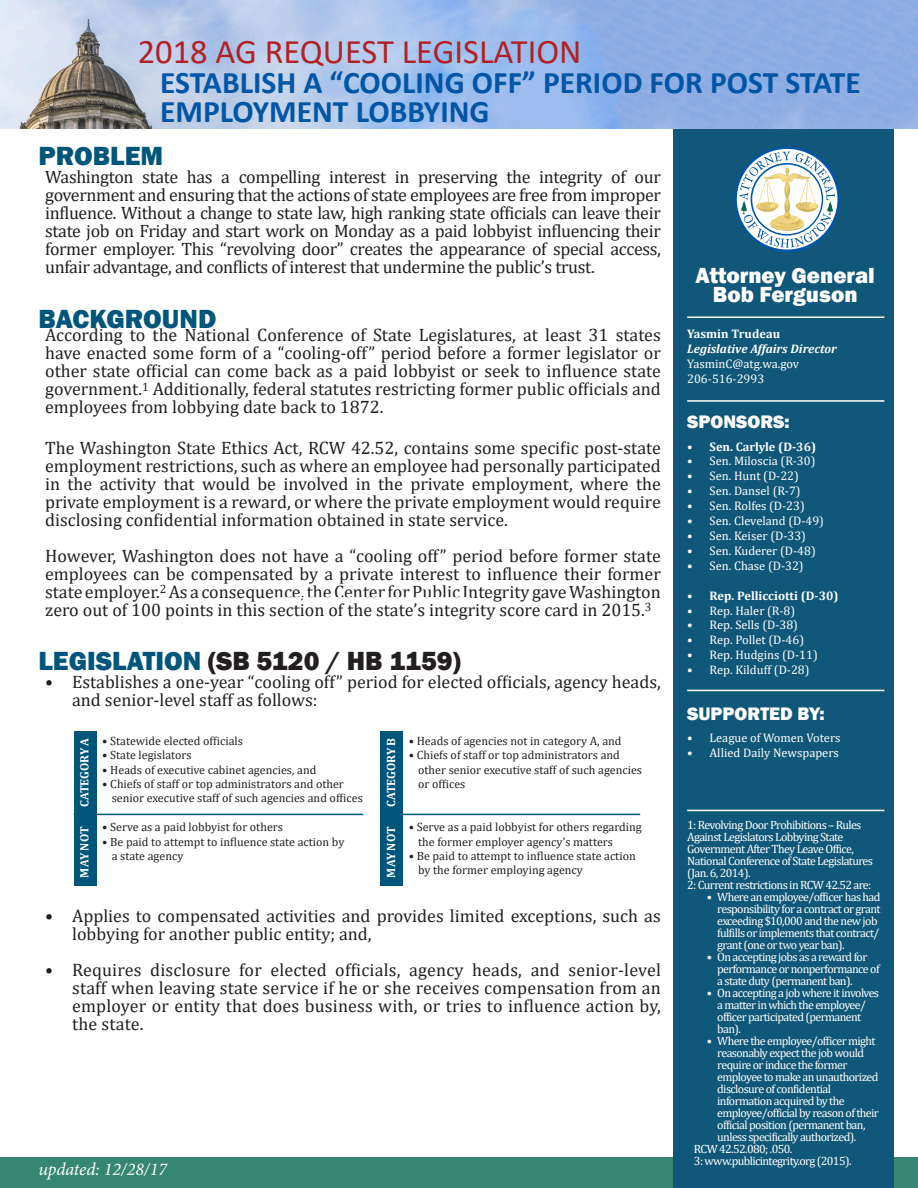
<style>
.page{position:relative;width:918px;height:1188px;background:#fff}
.page>*{position:absolute;margin:0;border:0;box-sizing:border-box;transform-origin:0 0}
.t1{font:34.5px "Calibri";color:#b02225}
.t2{font:700 31.5px/28.5px "Calibri";color:#0155a5}
.t3{font:800 27px "Franklin Gothic";color:#231f20}
.t4{font:800 27px "Franklin Gothic";color:#00567a}
.t5{font:800 22.5px "Franklin Gothic";color:#fff}
.t6{font:800 18.6px "Franklin Gothic";color:#fff}
.t7{font:18px/18px "Cambria";color:#231f20;text-align:justify}
.t8{font:italic 18px "Minion Pro";letter-spacing:-.005em;color:#fff}
.t9{font:12.45px "Cambria";color:#fff}
.t10{font:700 12.45px "Cambria";color:#fff}
.t11{font:italic 700 12.45px "Cambria";color:#fff}
.t12{font:12px/12px "Cambria";letter-spacing:-.05em;color:#fff}
.t13{font:12px "Cambria";color:#231f20}
.t14{font:700 12px "Cambria";color:#fff}
.s1{color:#00567a}
</style>
<div class="page">
<div style="left:0;top:1157px;width:918px;height:31px;background:#368772"></div>
<img style="left:0;top:0;width:918px;height:129px">
<div style="left:673px;top:129px;width:221px;height:1059px;background:#115779"></div>
<hr style="left:687px;top:316px;width:197px;height:2px;background:#fff">
<svg style="left:734px;top:146px;width:106px;height:106px"></svg>
<svg style="left:739px;top:151px;width:96px;height:97px;background:#bacace"></svg>
<div style="left:74px;top:731px;width:22px;height:155px;background:#00567a"></div>
<hr style="left:74px;top:814px;width:289px;height:1px;background:#00567a">
<div style="left:381px;top:731px;width:22px;height:155px;background:#00567a"></div>
<hr style="left:381px;top:814px;width:259px;height:1px;background:#00567a">
<hr style="left:687px;top:810px;width:197px;height:1px;background:#fff">
<hr style="left:687px;top:400px;width:197px;height:2px;background:#fff">
<hr style="left:687px;top:690px;width:197px;height:1px;background:#fff">
<p class="t1" style="left:138px;top:27px;width:445px">2018 AG REQUEST LEGISLATION</p>
<p class="t2" style="left:160px;top:68px;width:702px">ESTABLISH A “COOLING OFF” PERIOD FOR POST STATE<br>EMPLOYMENT LOBBYING</p>
<p class="t4" style="left:38px;top:139px;width:126px">PROBLEM</p>
<p class="t7" style="left:45px;top:168px;width:617px">Washington state has a compelling interest in preserving the integrity of our government and ensuring that the actions of state employees are free from improper influence. Without a change to state law, high ranking state officials can leave their state job on Friday and start work on Monday as a paid lobbyist influencing their former employer. This “revolving door” creates the appearance of special access, unfair advantage, and conflicts of interest that undermine the public’s trust.</p>
<p class="t4" style="left:38px;top:301px;width:179px">BACKGROUND</p>
<p class="t7" style="left:45px;top:326px;width:617px">According to the National Conference of State Legislatures, at least 31 states have enacted some form of a “cooling-off” period before a former legislator or other state official can come back as a paid lobbyist or seek to influence state government.<sup>1</sup> Additionally, federal statutes restricting former public officials and employees from lobbying date back to 1872.</p>
<p class="t7" style="left:45px;top:439px;width:617px">The Washington State Ethics Act, RCW 42.52, contains some specific post-state employment restrictions, such as where an employee had personally participated in the activity that would be involved in the private employment, where the private employment is a reward, or where the private employment would require disclosing confidential information obtained in state service.</p>
<p class="t7" style="left:45px;top:547px;width:617px">However, Washington does not have a “cooling off” period before former state employees can be compensated by a private interest to influence their former state employer.<sup>2</sup> As a consequence, the Center for Public Integrity gave Washington zero out of 100 points in this section of the state’s integrity score card in 2015.<sup>3</sup></p>
<p class="t3" style="left:38px;top:644px;width:424px"><span class="s1">LEGISLATION</span> (SB 5120 / HB 1159)</p>
<p class="t7" style="left:72px;top:673px;width:590px;text-indent:-27px">• Establishes a one-year “cooling off” period for elected officials, agency heads, and senior-level staff as follows:</p>
<p class="t5" style="left:696px;top:261px;width:181px">Attorney General</p>
<p class="t5" style="left:713px;top:280px;width:146px">Bob Ferguson</p>
<p class="t10" style="left:687px;top:325px;width:94px">Yasmin Trudeau</p>
<p class="t11" style="left:687px;top:340px;width:151px">Legislative Affairs Director</p>
<p class="t9" style="left:687px;top:357px;width:113px">YasminC@atg.wa.gov</p>
<p class="t9" style="left:687px;top:371px;width:79px">206-516-2993</p>
<p class="t6" style="left:687px;top:410px;width:104px">SPONSORS:</p>
<p class="t10" style="left:687px;top:437px;width:130px">• Sen. Carlyle (D-36)</p>
<p class="t9" style="left:687px;top:454px;width:130px">• Sen. Miloscia (R-30)</p>
<p class="t9" style="left:687px;top:469px;width:113px">• Sen. Hunt (D-22)</p>
<p class="t9" style="left:687px;top:484px;width:115px">• Sen. Dansel (R-7)</p>
<p class="t9" style="left:687px;top:499px;width:119px">• Sen. Rolfes (D-23)</p>
<p class="t9" style="left:687px;top:513px;width:138px">• Sen. Cleveland (D-49)</p>
<p class="t9" style="left:687px;top:528px;width:120px">• Sen. Keiser (D-33)</p>
<p class="t9" style="left:687px;top:543px;width:130px">• Sen. Kuderer (D-48)</p>
<p class="t9" style="left:687px;top:558px;width:118px">• Sen. Chase (D-32)</p>
<p class="t10" style="left:687px;top:587px;width:153px">• Rep. Pellicciotti (D-30)</p>
<p class="t9" style="left:687px;top:603px;width:109px">• Rep. Haler (R-8)</p>
<p class="t9" style="left:687px;top:618px;width:112px">• Rep. Sells (D-38)</p>
<p class="t9" style="left:687px;top:633px;width:118px">• Rep. Pollet (D-46)</p>
<p class="t9" style="left:687px;top:648px;width:132px">• Rep. Hudgins (D-11)</p>
<p class="t9" style="left:687px;top:663px;width:124px">• Rep. Kilduff (D-28)</p>
<p class="t6" style="left:687px;top:701px;width:139px">SUPPORTED BY:</p>
<p class="t9" style="left:687px;top:731px;width:155px">• League of Women Voters</p>
<p class="t9" style="left:687px;top:745px;width:153px">• Allied Daily Newspapers</p>
<p class="t13" style="left:102px;top:734px;width:142px">• Statewide elected officials</p>
<p class="t13" style="left:102px;top:748px;width:91px">• State legislators</p>
<p class="t13" style="left:102px;top:762px;width:216px">• Heads of executive cabinet agencies, and</p>
<p class="t13" style="left:102px;top:777px;width:243px">• Chiefs of staff or top administrators and other</p>
<p class="t13" style="left:112px;top:791px;width:253px">senior executive staff of such agencies and offices</p>
<p class="t13" style="left:102px;top:820px;width:182px">• Serve as a paid lobbyist for others</p>
<p class="t13" style="left:102px;top:834px;width:244px">• Be paid to attempt to influence state action by</p>
<p class="t13" style="left:112px;top:849px;width:73px">a state agency</p>
<p class="t13" style="left:409px;top:734px;width:214px">• Heads of agencies not in category A, and</p>
<p class="t13" style="left:409px;top:748px;width:213px">• Chiefs of staff or top administrators and</p>
<p class="t13" style="left:418px;top:762px;width:225px">other senior executive staff of such agencies</p>
<p class="t13" style="left:418px;top:777px;width:49px">or offices</p>
<p class="t13" style="left:409px;top:820px;width:235px">• Serve as a paid lobbyist for others regarding</p>
<p class="t13" style="left:418px;top:834px;width:196px">the former employer agency’s matters</p>
<p class="t13" style="left:409px;top:849px;width:229px">• Be paid to attempt to influence state action</p>
<p class="t13" style="left:418px;top:863px;width:166px">by the former employing agency</p>
<p class="t14" style="left:76px;top:807px;width:71px;rotate:-90deg">CATEGORY A</p>
<p class="t14" style="left:76px;top:878px;width:52px;rotate:-90deg">MAY NOT</p>
<p class="t14" style="left:383px;top:807px;width:71px;rotate:-90deg">CATEGORY B</p>
<p class="t14" style="left:383px;top:878px;width:52px;rotate:-90deg">MAY NOT</p>
<p class="t12" style="left:687px;top:819px;width:187px">1: Revolving Door Prohibitions – Rules Against Legislators Lobbying State Government After They Leave Office, National Conference of State Legislatures (Jan. 6, 2014).</p>
<p class="t12" style="left:687px;top:879px;width:186px">2: Current restrictions in RCW 42.52 are:</p>
<p class="t12" style="left:717px;top:891px;width:165px;text-indent:-10px">• Where an employee/officer has had responsibility for a contract or grant exceeding $10,000 and the new job fulfills or implements that contract/ grant (one or two year ban).</p>
<p class="t12" style="left:717px;top:951px;width:164px;text-indent:-10px">• On accepting jobs as a reward for performance or nonperformance of a state duty (permanent ban).</p>
<p class="t12" style="left:717px;top:987px;width:163px;text-indent:-10px">• On accepting a job where it involves a matter in which the employee/ officer participated (permanent ban).</p>
<p class="t12" style="left:717px;top:1035px;width:163px;text-indent:-10px">• Where the employee/officer might reasonably expect the job would require or induce the former employee to make an unauthorized disclosure of confidential information acquired by the employee/official by reason of their official position (permanent ban, unless specifically authorized).</p>
<p class="t12" style="left:694px;top:1143px;width:100px">RCW 42.52.080; .050.</p>
<p class="t12" style="left:694px;top:1155px;width:159px">3: www.publicintegrity.org (2015).</p>
<p class="t7" style="left:72px;top:907px;width:590px;text-indent:-27px">• Applies to compensated activities and provides limited exceptions, such as lobbying for another public entity; and,</p>
<p class="t7" style="left:72px;top:961px;width:590px;text-indent:-27px">• Requires disclosure for elected officials, agency heads, and senior-level staff when leaving state service if he or she receives compensation from an employer or entity that does business with, or tries to influence action by, the state.</p>
<p class="t8" style="left:38px;top:1157px;width:130px">updated: 12/28/17</p>
</div>
